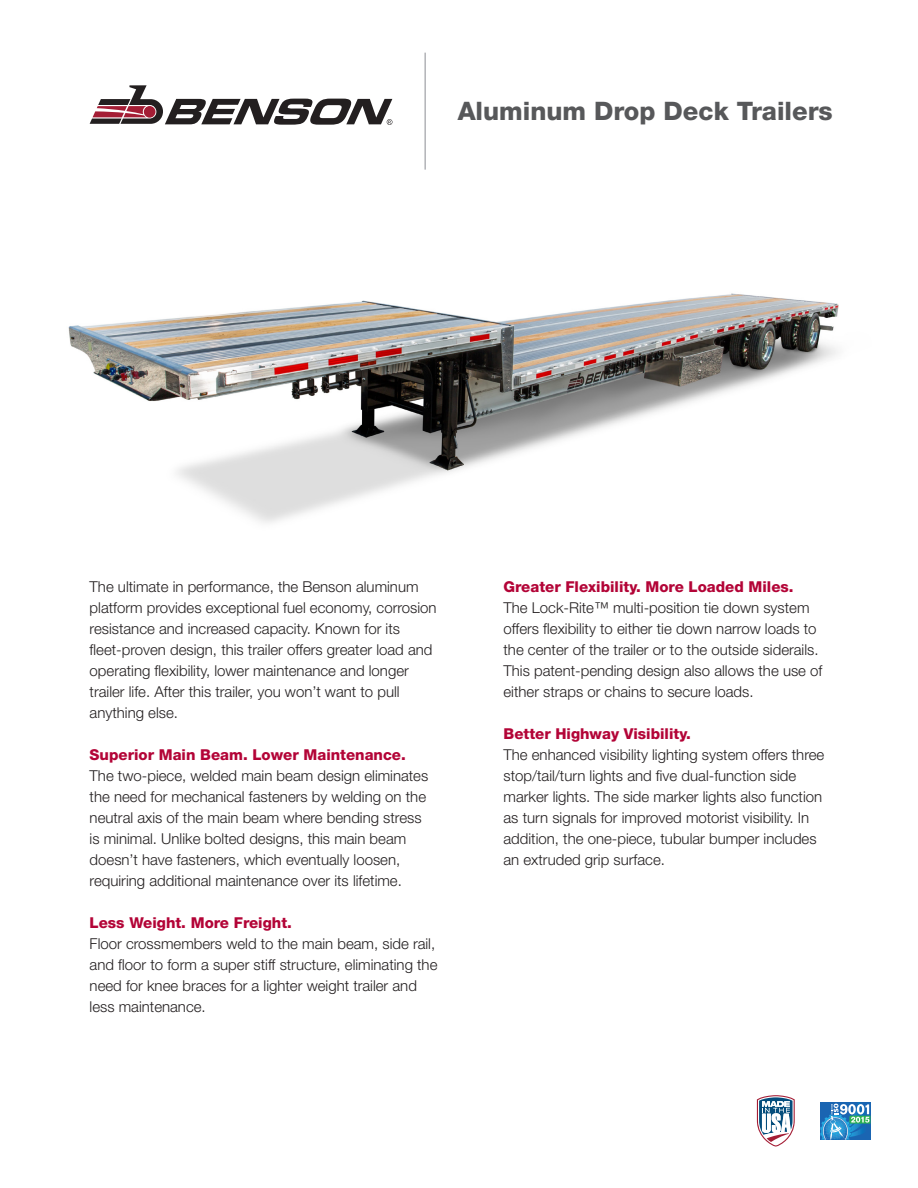
<style>
.page{position:relative;width:918px;height:1188px;background:#fff}
.page>*{position:absolute;margin:0;border:0;box-sizing:border-box;transform-origin:0 0}
.t1{font:800 25.5px "Helvetica Neue LT Std";color:#57585a}
.t2{font:300 15px/21px "Helvetica Neue LT Std";color:#231f20}
.t3{font:800 15px "Helvetica Neue LT Std";color:#b30437}
</style>
<div class="page">
<svg style="left:820px;top:1102px;width:50px;height:38px;background:#4b96c5"></svg>
<hr style="left:424px;top:53px;width:2px;height:117px;background:#b2b3b7">
<img style="left:68px;top:293px;width:771px;height:230px">
<svg style="left:90px;top:85px;width:302px;height:40px"></svg>
<svg style="left:757px;top:1095px;width:38px;height:52px"></svg>
<p class="t1" style="left:458px;top:96px;width:377px">Aluminum Drop Deck Trailers</p>
<p class="t2" style="left:90px;top:576px;width:349px">The ultimate in performance, the Benson aluminum platform provides exceptional fuel economy, corrosion resistance and increased capacity. Known for its fleet-proven design, this trailer offers greater load and operating flexibility, lower maintenance and longer trailer life. After this trailer, you won’t want to pull anything else.</p>
<p class="t3" style="left:90px;top:745px;width:318px">Superior Main Beam. Lower Maintenance.</p>
<p class="t2" style="left:90px;top:765px;width:340px">The two-piece, welded main beam design eliminates the need for mechanical fasteners by welding on the neutral axis of the main beam where bending stress is minimal. Unlike bolted designs, this main beam doesn’t have fasteners, which eventually loosen, requiring additional maintenance over its lifetime.</p>
<p class="t3" style="left:90px;top:913px;width:204px">Less Weight. More Freight.</p>
<p class="t2" style="left:90px;top:933px;width:349px">Floor crossmembers weld to the main beam, side rail, and floor to form a super stiff structure, eliminating the need for knee braces for a lighter weight trailer and less maintenance.</p>
<p class="t3" style="left:504px;top:577px;width:292px">Greater Flexibility. More Loaded Miles.</p>
<p class="t2" style="left:504px;top:597px;width:320px">The Lock-Rite™ multi-position tie down system offers flexibility to either tie down narrow loads to the center of the trailer or to the outside siderails.<br>This patent-pending design also allows the use of either straps or chains to secure loads.</p>
<p class="t3" style="left:504px;top:724px;width:189px">Better Highway Visibility.</p>
<p class="t2" style="left:504px;top:744px;width:322px">The enhanced visibility lighting system offers three stop/tail/turn lights and five dual-function side marker lights. The side marker lights also function as turn signals for improved motorist visibility. In addition, the one-piece, tubular bumper includes an extruded grip surface.</p>
</div>
